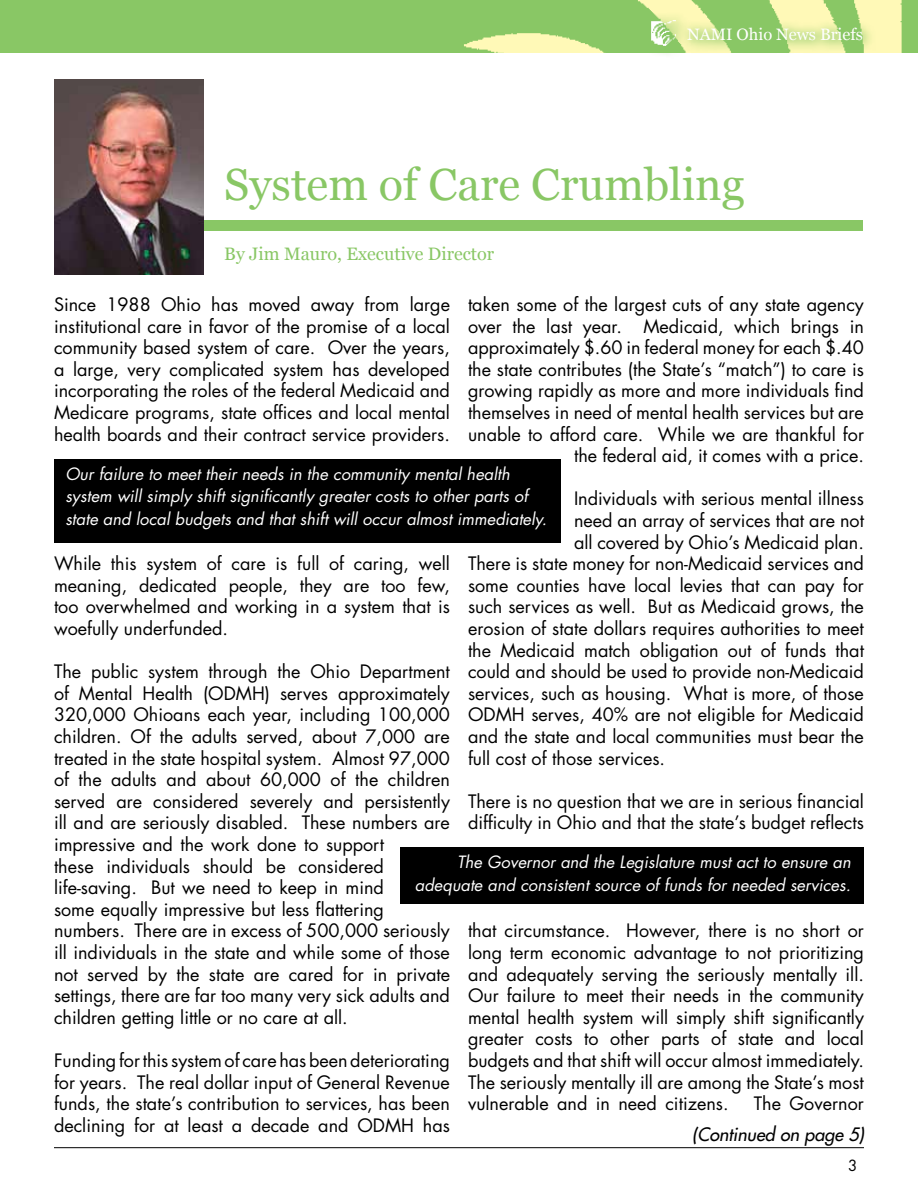
<style>
.page{position:relative;width:918px;height:1188px;background:#fff}
.page>*{position:absolute;margin:0;border:0;box-sizing:border-box;transform-origin:0 0}
.t1{font:45px "Georgia";color:#89c765}
.t2{font:18px/21.6px "Futura";color:#000;text-align:justify}
.t3{font:18px "Georgia";color:#89c765}
.t4{font:italic 18px "Futura";color:#000}
.t5{font:italic 16.5px/22.5px "Futura";color:#fff}
.t6{font:16.5px "Georgia";color:#fff}
.t7{font:15px "Futura";color:#000}
</style>
<div class="page">
<div style="left:0;top:0;width:918px;height:52px;background:#89c765"></div>
<img style="left:464px;top:0;width:438px;height:52px">
<div style="left:642px;top:11px;width:48px;height:48px;background:#89c765;opacity:.75"></div>
<img style="left:651px;top:19px;width:26px;height:27px">
<div style="left:679px;top:19px;width:197px;height:35px;background:#89c765;opacity:.75"></div>
<hr style="left:54px;top:1147px;width:810px;height:1px;background:#000">
<div style="left:193px;top:220px;width:670px;height:11px;background:#89c765"></div>
<img style="left:54px;top:79px;width:150px;height:196px">
<div style="left:54px;top:459px;width:506px;height:83px;background:#000"></div>
<div style="left:400px;top:848px;width:464px;height:56px;background:#000"></div>
<p class="t6" style="left:687px;top:25px;width:177px">NAMI Ohio News Briefs</p>
<h1 class="t1" style="left:224px;top:157px;width:522px">System of Care Crumbling</h1>
<p class="t3" style="left:224px;top:243px;width:271px">By Jim Mauro, Executive Director</p>
<p class="t2" style="left:54px;top:293px;width:398px">Since 1988 Ohio has moved away from large institutional care in favor of the promise of a local community based system of care. Over the years, a large, very complicated system has developed incorporating the roles of the federal Medicaid and Medicare programs, state offices and local mental health boards and their contract service providers.</p>
<p class="t2" style="left:468px;top:293px;width:398px;text-align:right">taken some of the largest cuts of any state agency over the last year. Medicaid, which brings in approximately $.60 in federal money for each $.40 the state contributes (the State’s “match”) to care is growing rapidly as more and more individuals find themselves in need of mental health services but are unable to afford care. While we are thankful for the federal aid, it comes with a price.</p>
<p class="t2" style="left:574px;top:488px;width:291px">Individuals with serious mental illness</p>
<p class="t2" style="left:574px;top:509px;width:291px">need an array of services that are not</p>
<p class="t2" style="left:574px;top:531px;width:291px">all covered by Ohio’s Medicaid plan.</p>
<p class="t2" style="left:468px;top:553px;width:398px">There is state money for non-Medicaid services and</p>
<p class="t2" style="left:468px;top:574px;width:397px">some counties have local levies that can pay for</p>
<p class="t2" style="left:468px;top:596px;width:397px">such services as well. But as Medicaid grows, the</p>
<p class="t2" style="left:468px;top:617px;width:397px">erosion of state dollars requires authorities to meet</p>
<p class="t2" style="left:468px;top:639px;width:398px">the Medicaid match obligation out of funds that</p>
<p class="t2" style="left:468px;top:661px;width:398px">could and should be used to provide non-Medicaid</p>
<p class="t2" style="left:468px;top:682px;width:397px">services, such as housing. What is more, of those</p>
<p class="t2" style="left:468px;top:704px;width:398px">ODMH serves, 40% are not eligible for Medicaid</p>
<p class="t2" style="left:468px;top:725px;width:397px">and the state and local communities must bear the</p>
<p class="t2" style="left:468px;top:747px;width:199px">full cost of those services.</p>
<p class="t2" style="left:468px;top:790px;width:397px">There is no question that we are in serious financial difficulty in Ohio and that the state’s budget reflects</p>
<p class="t5" style="left:65px;top:462px;width:483px">Our failure to meet their needs in the community mental health system will simply shift significantly greater costs to other parts of state and local budgets and that shift will occur almost immediately.</p>
<p class="t2" style="left:54px;top:553px;width:397px">While this system of care is full of caring, well meaning, dedicated people, they are too few, too overwhelmed and working in a system that is woefully underfunded.</p>
<p class="t2" style="left:54px;top:661px;width:398px;text-align:left">The public system through the Ohio Department of Mental Health (ODMH) serves approximately 320,000 Ohioans each year, including 100,000 children. Of the adults served, about 7,000 are treated in the state hospital system. Almost 97,000 of the adults and about 60,000 of the children served are considered severely and persistently ill and are seriously disabled. These numbers are impressive and the work done to support<br>these individuals should be considered life-saving. But we need to keep in mind<br>some equally impressive but less flattering numbers. There are in excess of 500,000 seriously ill individuals in the state and while some of those not served by the state are cared for in private settings, there are far too many very sick adults and children getting little or no care at all.</p>
<p class="t2" style="left:54px;top:1049px;width:398px">Funding for this system of care has been deteriorating for years. The real dollar input of General Revenue funds, the state’s contribution to services, has been declining for at least a decade and ODMH has</p>
<p class="t5" style="left:415px;top:851px;width:437px;text-align:right">The Governor and the Legislature must act to ensure an adequate and consistent source of funds for needed services.</p>
<p class="t2" style="left:468px;top:920px;width:398px">that circumstance. However, there is no short or long term economic advantage to not prioritizing and adequately serving the seriously mentally ill.<br>Our failure to meet their needs in the community mental health system will simply shift significantly greater costs to other parts of state and local budgets and that shift will occur almost immediately.<br>The seriously mentally ill are among the State’s most vulnerable and in need citizens.</p>
<p class="t2" style="left:754px;top:1093px;width:112px">The Governor</p>
<p class="t4" style="left:692px;top:1123px;width:173px">(Continued on page 5)</p>
<p class="t7" style="left:848px;top:1156px;width:11px">3</p>
</div>
